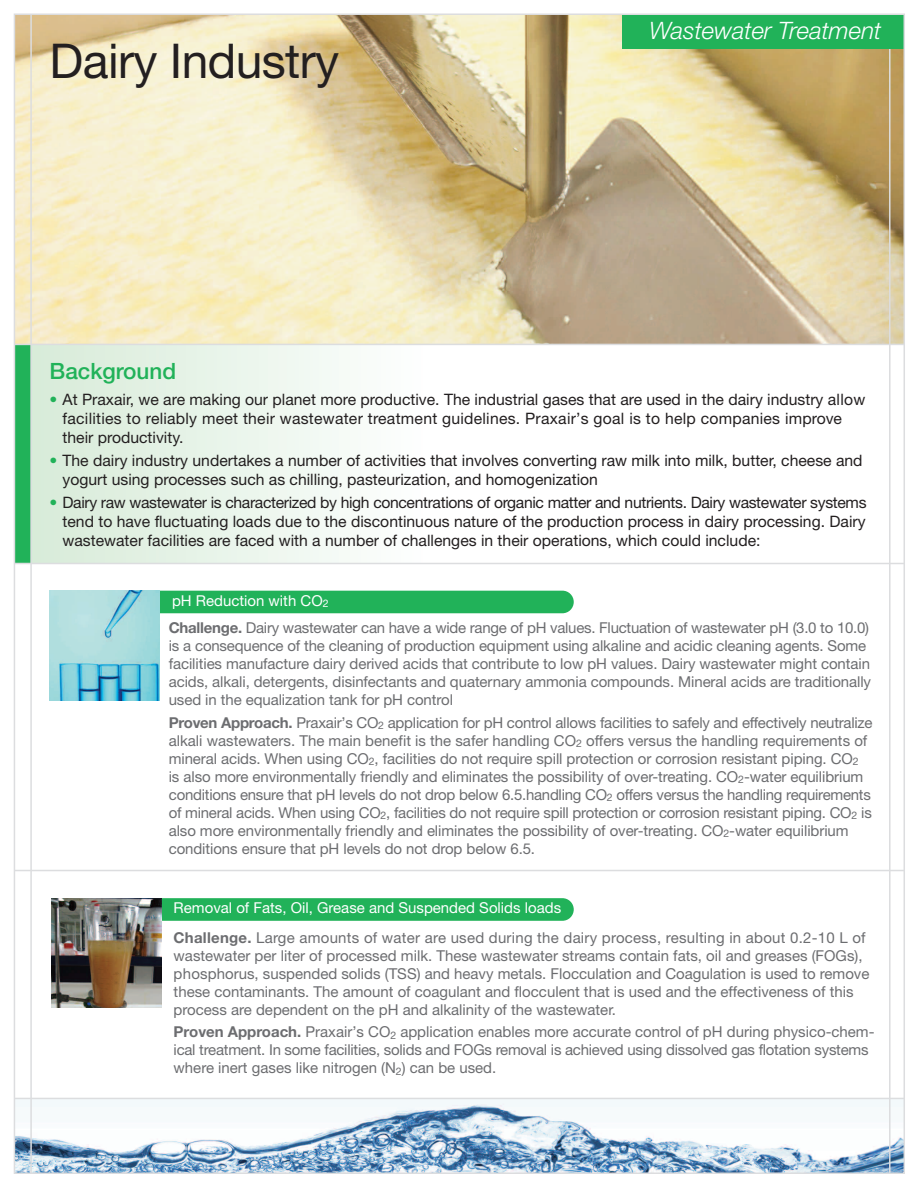
<style>
.page{position:relative;width:918px;height:1188px;background:#fff}
.page>*{position:absolute;margin:0;border:0;box-sizing:border-box;transform-origin:0 0}
.t1{font:48px "Helvetica Neue";letter-spacing:-.01em;color:#231f20}
.t2{font:italic 300 24px "Helvetica Neue";color:#fff}
.t3{font:500 22.5px "Helvetica Neue";color:#21b259}
.t4{font:15.75px/18.9px "Helvetica Neue";color:#231f20}
.t5{font:15px/18px "Helvetica Neue";letter-spacing:-.005em;color:#6c6d70}
.t6{font:15px/29.7px "Helvetica Neue";letter-spacing:.015em;color:#6c6d70}
.s1{color:#21b259}
.s2{color:#fff}
.s3{font-weight:700}
</style>
<div class="page">
<img style="left:17px;top:17px;width:885px;height:327px">
<img style="left:17px;top:1099px;width:885px;height:72px">
<div style="left:135px;top:898px;width:439px;height:23px;background:#21b259;border-radius:11px"></div>
<img style="left:51px;top:898px;width:111px;height:110px">
<div style="left:15px;top:344px;width:16px;height:220px;background:#21b259"></div>
<div style="left:31px;top:345px;width:391px;height:218px;background:linear-gradient(to right,#d7ebd8,#fdfffe)"></div>
<hr style="left:30px;top:14px;width:2px;height:1159px;background:#dcdddf">
<hr style="left:15px;top:1098px;width:889px;height:1px;background:#dcdddf">
<div style="left:138px;top:591px;width:436px;height:22px;background:#21b259;border-radius:11px"></div>
<img style="left:49px;top:591px;width:111px;height:109px">
<hr style="left:14px;top:870px;width:890px;height:1px;background:#dcdddf">
<hr style="left:15px;top:563px;width:889px;height:1px;background:#dcdddf">
<hr style="left:889px;top:14px;width:2px;height:1159px;background:#dcdddf">
<hr style="left:14px;top:344px;width:890px;height:1px;background:#dcdddf">
<div style="left:622px;top:14px;width:282px;height:35px;background:#21b259"></div>
<h1 class="t1" style="left:50px;top:44px;width:291px">Dairy Industry</h1>
<h2 class="t2" style="left:650px;top:22px;width:233px">Wastewater Treatment</h2>
<h3 class="t3" style="left:50px;top:363px;width:128px">Background</h3>
<p class="t4" style="left:63px;top:392px;width:804px;text-indent:-13px"><span class="s1">•</span> At Praxair, we are making our planet more productive. The industrial gases that are used in the dairy industry allow facilities to reliably meet their wastewater treatment guidelines. Praxair’s goal is to help companies improve their productivity.</p>
<p class="t4" style="left:63px;top:453px;width:802px;text-indent:-13px"><span class="s1">•</span> The dairy industry undertakes a number of activities that involves converting raw milk into milk, butter, cheese and yogurt using processes such as chilling, pasteurization, and homogenization</p>
<p class="t4" style="left:63px;top:495px;width:806px;text-align:justify;text-indent:-13px"><span class="s1">•</span> Dairy raw wastewater is characterized by high concentrations of organic matter and nutrients. Dairy wastewater systems tend to have fluctuating loads due to the discontinuous nature of the production process in dairy processing. Dairy wastewater facilities are faced with a number of challenges in their operations, which could include:</p>
<p class="t5" style="left:169px;top:588px;width:702px;line-height:27.3px"><span class="s2">pH Reduction with CO</span><sub>2<br></sub><span class="s3">Challenge.</span> Dairy wastewater can have a wide range of pH values. Fluctuation of wastewater pH (3.0 to 10.0)</p>
<p class="t5" style="left:169px;top:638px;width:704px">is a consequence of the cleaning of production equipment using alkaline and acidic cleaning agents. Some facilities manufacture dairy derived acids that contribute to low pH values. Dairy wastewater might contain acids, alkali, detergents, disinfectants and quaternary ammonia compounds. Mineral acids are traditionally used in the equalization tank for pH control</p>
<p class="t5" style="left:169px;top:715px;width:705px"><span class="s3">Proven Approach.</span> Praxair’s CO<sub>2</sub> application for pH control allows facilities to safely and effectively neutralize alkali wastewaters. The main benefit is the safer handling CO<sub>2</sub> offers versus the handling requirements of mineral acids. When using CO<sub>2</sub>, facilities do not require spill protection or corrosion resistant piping. CO<sub>2 </sub>is also more environmentally friendly and eliminates the possibility of over-treating. CO<sub>2</sub>-water equilibrium conditions ensure that pH levels do not drop below 6.5.handling CO<sub>2</sub> offers versus the handling requirements of mineral acids. When using CO<sub>2</sub>, facilities do not require spill protection or corrosion resistant piping. CO<sub>2</sub> is also more environmentally friendly and eliminates the possibility of over-treating. CO<sub>2</sub>-water equilibrium conditions ensure that pH levels do not drop below 6.5.</p>
<p class="t6" style="left:174px;top:895px;width:694px"><span class="s2">Removal of Fats, Oil, Grease and Suspended Solids loads<br></span><span class="s3">Challenge.</span> Large amounts of water are used during the dairy process, resulting in about 0.2-10 L of</p>
<p class="t5" style="left:174px;top:948px;width:697px">wastewater per liter of processed milk. These wastewater streams contain fats, oil and greases (FOGs), phosphorus, suspended solids (TSS) and heavy metals. Flocculation and Coagulation is used to remove these contaminants. The amount of coagulant and flocculent that is used and the effectiveness of this process are dependent on the pH and alkalinity of the wastewater.</p>
<p class="t5" style="left:174px;top:1025px;width:702px"><span class="s3">Proven Approach.</span> Praxair’s CO<sub>2</sub> application enables more accurate control of pH during physico-chem&shy;ical treatment. In some facilities, solids and FOGs removal is achieved using dissolved gas flotation systems where inert gases like nitrogen (N<sub>2</sub>) can be used.</p>
</div>
